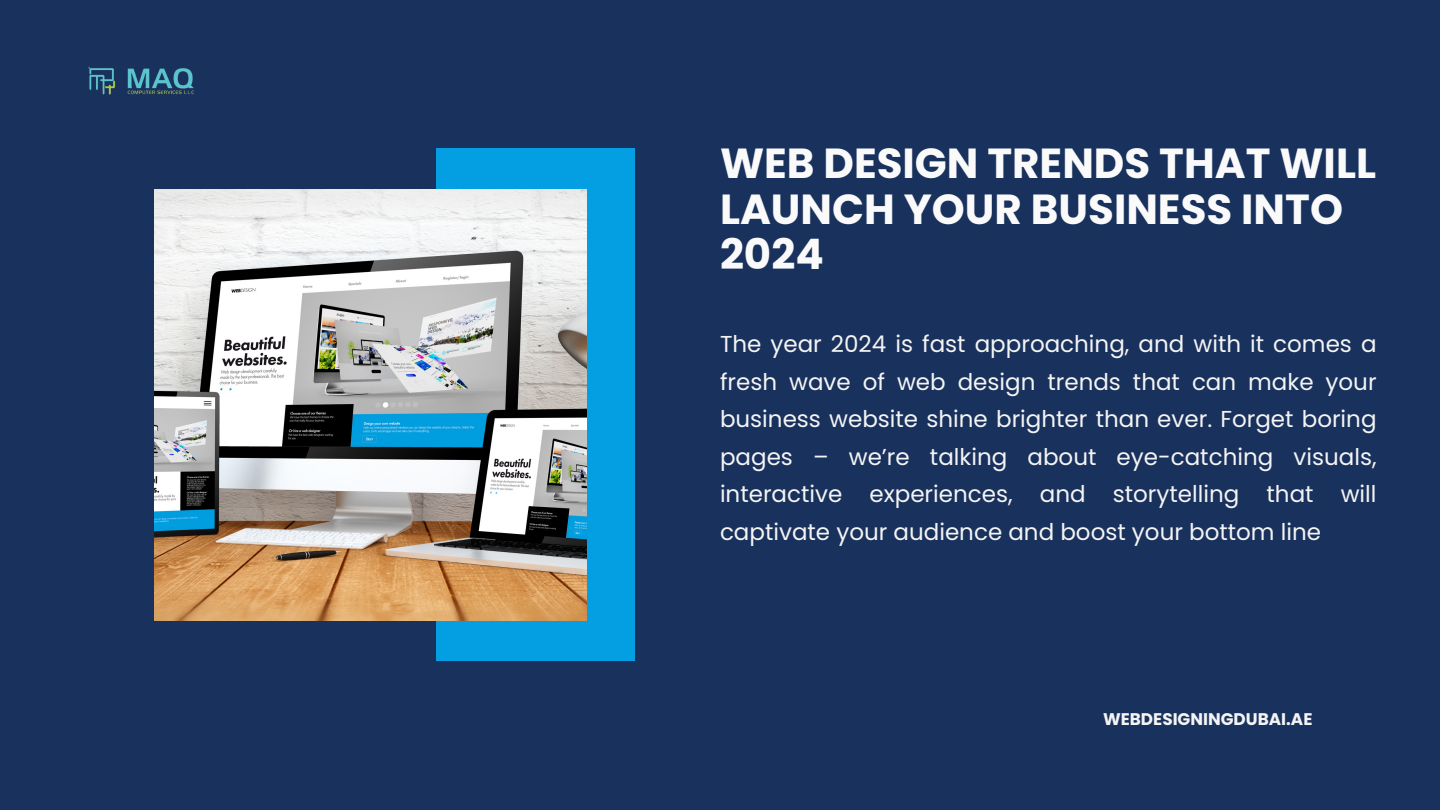
<style>
.page{position:relative;width:1440px;height:810px;background:#19315d}
.page>*{position:absolute;margin:0;border:0;box-sizing:border-box;transform-origin:0 0}
.t1{font:700 42px/45.8px "Poppins";color:#fafafa}
.t2{font:23px/37.5px "Poppins";color:#f4f4f4;text-align:justify}
.t3{font:700 16.8px "Poppins";color:#f4f4f4}
</style>
<div class="page">
<div style="left:436px;top:149px;width:199px;height:512px;background:#049ee3"></div>
<img style="left:155px;top:189px;width:432px;height:432px">
<img style="left:88px;top:67px;width:106px;height:28px">
<p class="t1" style="left:720px;top:140px;width:658px">WEB DESIGN TRENDS THAT WILL<br>LAUNCH YOUR BUSINESS INTO<br>2024</p>
<p class="t2" style="left:720px;top:325px;width:658px">The year 2024 is fast approaching, and with it comes a fresh wave of web design trends that can make your business website shine brighter than ever. Forget boring pages – we’re talking about eye-catching visuals, interactive experiences, and storytelling that will captivate your audience and boost your bottom line</p>
<p class="t3" style="left:1103px;top:707px;width:211px">WEBDESIGNINGDUBAI.AE</p>
</div>
